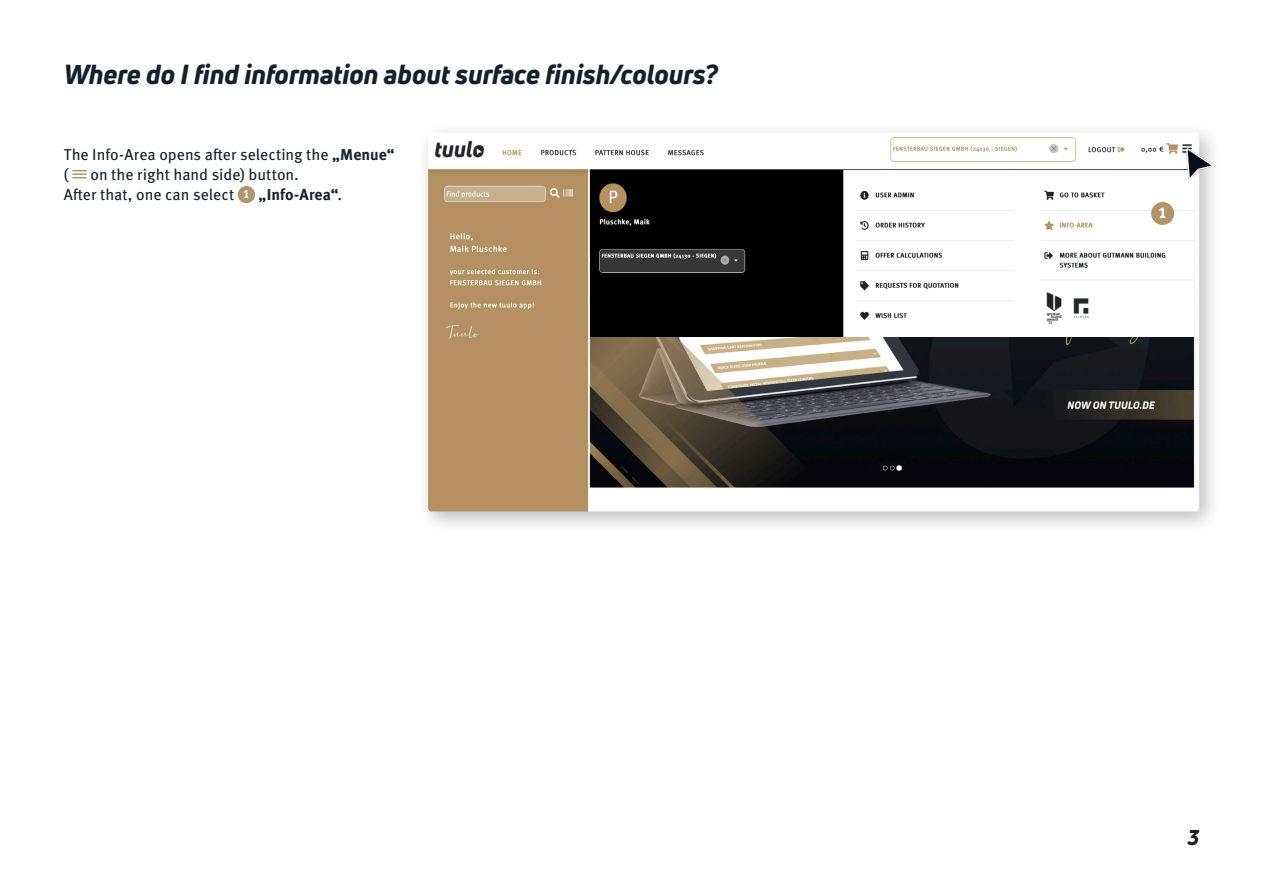
<style>
.page{position:relative;width:1263px;height:893px;background:#fff}
.page>*{position:absolute;margin:0;border:0;box-sizing:border-box;transform-origin:0 0}
.t1{font:italic 800 27px "Uni Neue";color:#13222a}
.t2{font:italic 800 21px "Uni Neue";color:#231f20}
.t3{font:15.75px "Meta Pro";color:#13222a}
.t4{font:700 15.75px "Meta Pro";color:#13222a}
.t5{font:700 15.75px "Meta Pro";color:#fff}
.t6{font:700 11.85px "Meta Pro";color:#fff}
.s1{font-weight:700}
.s2{font-weight:400}
</style>
<div class="page">
<div style="left:417px;top:122px;width:804px;height:412px;background:#231f20;opacity:.3"></div>
<img style="left:428px;top:133px;width:771px;height:378px">
<svg style="left:73px;top:170px;width:13px;height:8px"></svg>
<div style="left:238px;top:186px;width:17px;height:17px;background:#af966a;border-radius:50%"></div>
<img style="left:591px;top:170px;width:602px;height:166px">
<img style="left:1186px;top:148px;width:26px;height:31px">
<div style="left:1151px;top:202px;width:23px;height:23px;background:#af966a;border-radius:50%"></div>
<p class="t1" style="left:64px;top:56px;width:655px">Where do I find information about surface finish/colours?</p>
<p class="t3" style="left:64px;top:142px;width:332px">The Info-Area opens after selecting the <span class="s1">„Menue“</span></p>
<p class="t3" style="left:64px;top:162px;width:6px">(</p>
<p class="t3" style="left:90px;top:162px;width:210px">on the right hand side) button.</p>
<p class="t3" style="left:64px;top:183px;width:172px">After that, one can select</p>
<p class="t6" style="left:243px;top:185px;width:8px">1</p>
<p class="t4" style="left:259px;top:182px;width:85px">„Info-Area“<span class="s2">.</span></p>
<p class="t5" style="left:1158px;top:201px;width:10px">1</p>
<h2 class="t2" style="left:1187px;top:823px;width:13px">3</h2>
</div>
